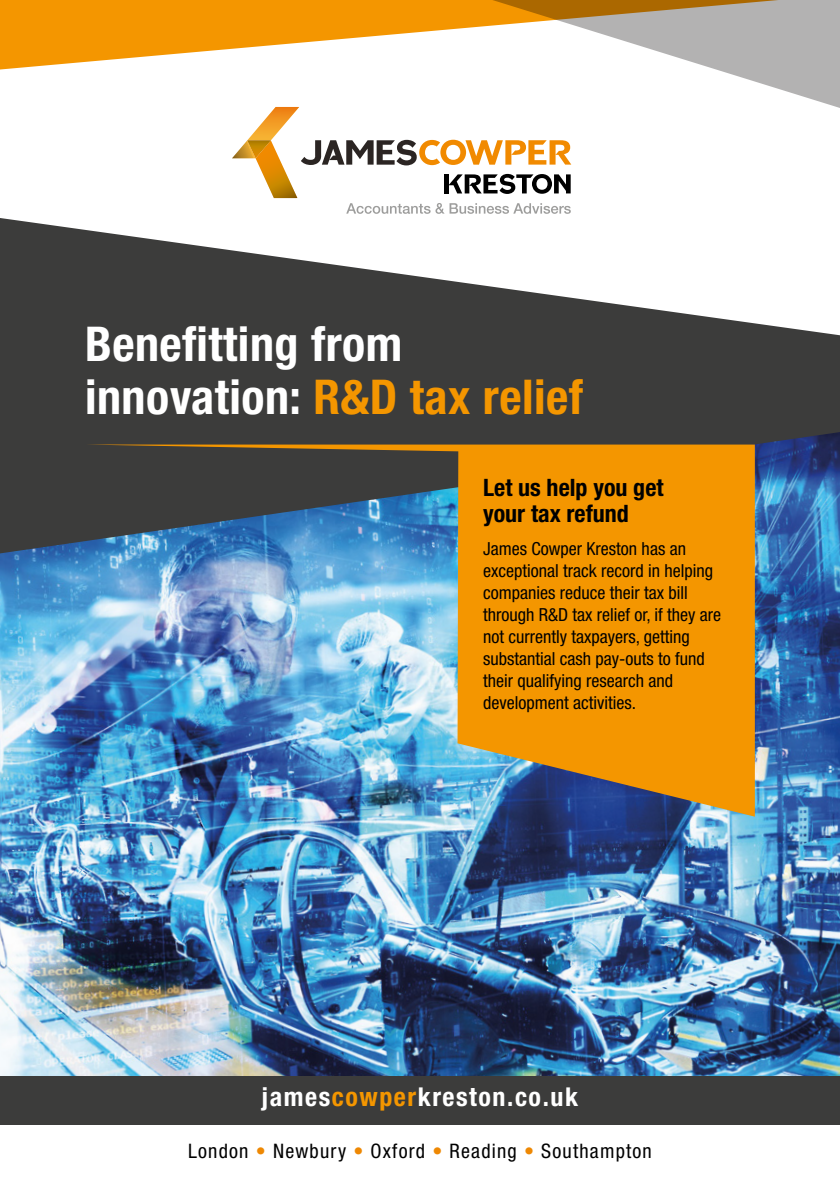
<style>
.page{position:relative;width:840px;height:1191px;background:#fff}
.page>*{position:absolute;margin:0;border:0;box-sizing:border-box;transform-origin:0 0}
.t1{font:700 condensed 48px/53.2px "Helvetica Neue LT Pro";letter-spacing:.01em;color:#fff}
.t2{font:700 condensed 26px "Helvetica Neue LT Pro";letter-spacing:.06em;color:#fff}
.t3{font:700 condensed 24px/26px "Helvetica Neue LT Pro";color:#000}
.t4{font:condensed 20px "Helvetica Neue LT Pro";letter-spacing:.06em;color:#000}
.t5{font:condensed 18px/22px "Helvetica Neue LT Pro";color:#000}
.s1{color:#f49600}
.s2{font-weight:300;color:#ee8803}
</style>
<div class="page">
<svg style="left:0;top:218px;width:839px;height:214px;fill:#3c3c3b"></svg>
<img style="left:0;top:432px;width:839px;height:644px">
<div style="left:178px;top:47px;width:453px;height:228px;background:#fff"></div>
<svg style="left:232px;top:107px;width:339px;height:107px"></svg>
<svg style="left:247px;top:140px;width:24px;height:18px"></svg>
<svg style="left:437px;top:71px;width:402px;height:42px"></svg>
<svg style="left:0;top:0;width:839px;height:71px"></svg>
<div style="left:0;top:1076px;width:839px;height:48px;background:#3c3c3b"></div>
<img style="left:86px;top:444px;width:668px;height:372px">
<h1 class="t1" style="left:85px;top:317px;width:499px">Benefitting from innovation: <span class="s1">R&amp;D tax relief</span></h1>
<h3 class="t3" style="left:483px;top:474px;width:182px">Let us help you get your tax refund</h3>
<p class="t5" style="left:483px;top:537px;width:239px">James Cowper Kreston has an exceptional track record in helping companies reduce their tax bill through R&amp;D tax relief or, if they are not currently taxpayers, getting substantial cash pay-outs to fund their qualifying research and development activities.</p>
<h2 class="t2" style="left:262px;top:1081px;width:317px">james<span class="s1">cowper</span>kreston.co.uk</h2>
<p class="t4" style="left:188px;top:1139px;width:465px">London <span class="s2">•</span> Newbury <span class="s2">•</span> Oxford <span class="s2">•</span> Reading <span class="s2">•</span> Southampton</p>
</div>
